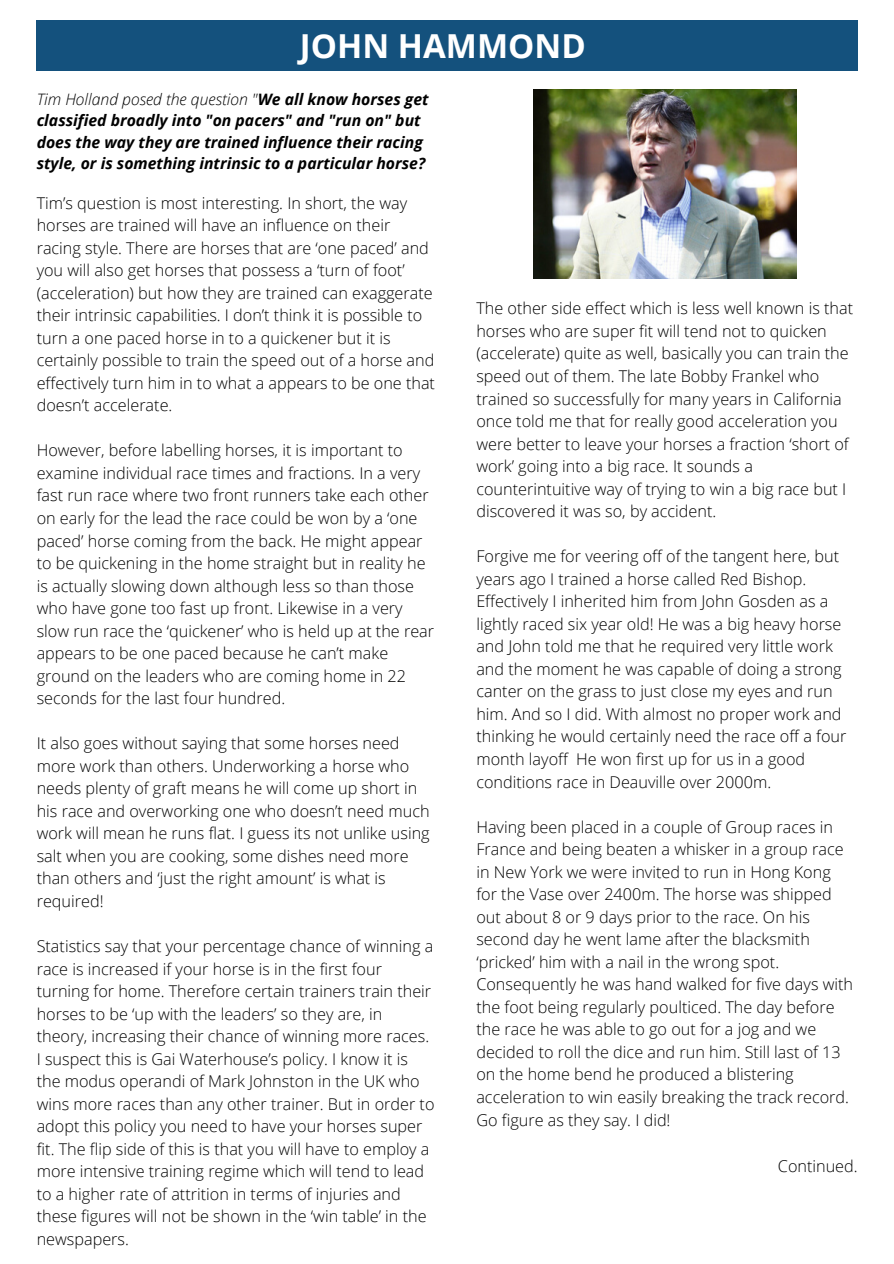
<style>
.page{position:relative;width:894px;height:1264px;background:#fff}
.page>*{position:absolute;margin:0;border:0;box-sizing:border-box;transform-origin:0 0}
.t1{font:700 33px "Open Sans";color:#fff}
.t2{font:300 16.2px/22.5px "Open Sans";color:#000}
.t3{font:italic 700 15.75px/21.5px "Open Sans";color:#000}
.s1{font-weight:300}
</style>
<div class="page">
<div style="left:37px;top:21px;width:820px;height:50px;background:#14517d"></div>
<img style="left:533px;top:89px;width:263px;height:190px">
<h1 class="t1" style="left:300px;top:23px;width:287px">JOHN HAMMOND</h1>
<p class="t3" style="left:37px;top:88px;width:393px"><span class="s1">Tim Holland posed the question "</span>We all know horses get classified broadly into "on pacers" and "run on" but does the way they are trained influence their racing style, or is something intrinsic to a particular horse?</p>
<p class="t2" style="left:37px;top:191px;width:399px">Tim’s question is most interesting. In short, the way horses are trained will have an influence on their racing style. There are horses that are ‘one paced’ and you will also get horses that possess a ‘turn of foot’ (acceleration) but how they are trained can exaggerate their intrinsic capabilities. I don’t think it is possible to turn a one paced horse in to a quickener but it is certainly possible to train the speed out of a horse and effectively turn him in to what a appears to be one that doesn’t accelerate.</p>
<p class="t2" style="left:37px;top:439px;width:399px">However, before labelling horses, it is important to examine individual race times and fractions. In a very fast run race where two front runners take each other on early for the lead the race could be won by a ‘one paced’ horse coming from the back. He might appear to be quickening in the home straight but in reality he is actually slowing down although less so than those who have gone too fast up front. Likewise in a very slow run race the ‘quickener’ who is held up at the rear appears to be one paced because he can’t make ground on the leaders who are coming home in 22 seconds for the last four hundred.</p>
<p class="t2" style="left:37px;top:731px;width:394px">It also goes without saying that some horses need more work than others. Underworking a horse who needs plenty of graft means he will come up short in his race and overworking one who doesn’t need much work will mean he runs flat. I guess its not unlike using salt when you are cooking, some dishes need more than others and ‘just the right amount’ is what is required!</p>
<p class="t2" style="left:37px;top:934px;width:399px">Statistics say that your percentage chance of winning a race is increased if your horse is in the first four turning for home. Therefore certain trainers train their horses to be ‘up with the leaders’ so they are, in theory, increasing their chance of winning more races.<br>I suspect this is Gai Waterhouse’s policy. I know it is the modus operandi of Mark Johnston in the UK who wins more races than any other trainer. But in order to adopt this policy you need to have your horses super fit. The flip side of this is that you will have to employ a more intensive training regime which will tend to lead to a higher rate of attrition in terms of injuries and these figures will not be shown in the ‘win table’ in the newspapers.</p>
<p class="t2" style="left:476px;top:297px;width:378px">The other side effect which is less well known is that horses who are super fit will tend not to quicken (accelerate) quite as well, basically you can train the speed out of them. The late Bobby Frankel who trained so successfully for many years in California once told me that for really good acceleration you were better to leave your horses a fraction ‘short of work’ going into a big race. It sounds a counterintuitive way of trying to win a big race but I discovered it was so, by accident.</p>
<p class="t2" style="left:476px;top:544px;width:371px">Forgive me for veering off of the tangent here, but years ago I trained a horse called Red Bishop.<br>Effectively I inherited him from John Gosden as a lightly raced six year old! He was a big heavy horse and John told me that he required very little work and the moment he was capable of doing a strong canter on the grass to just close my eyes and run him. And so I did. With almost no proper work and thinking he would certainly need the race off a four month layoff He won first up for us in a good conditions race in Deauville over 2000m.</p>
<p class="t2" style="left:476px;top:815px;width:378px">Having been placed in a couple of Group races in France and being beaten a whisker in a group race in New York we were invited to run in Hong Kong for the Vase over 2400m. The horse was shipped out about 8 or 9 days prior to the race. On his second day he went lame after the blacksmith ‘pricked’ him with a nail in the wrong spot.<br>Consequently he was hand walked for five days with the foot being regularly poulticed. The day before the race he was able to go out for a jog and we decided to roll the dice and run him. Still last of 13 on the home bend he produced a blistering acceleration to win easily breaking the track record.<br>Go figure as they say. I did!</p>
<p class="t2" style="left:777px;top:1154px;width:81px">Continued.</p>
</div>
